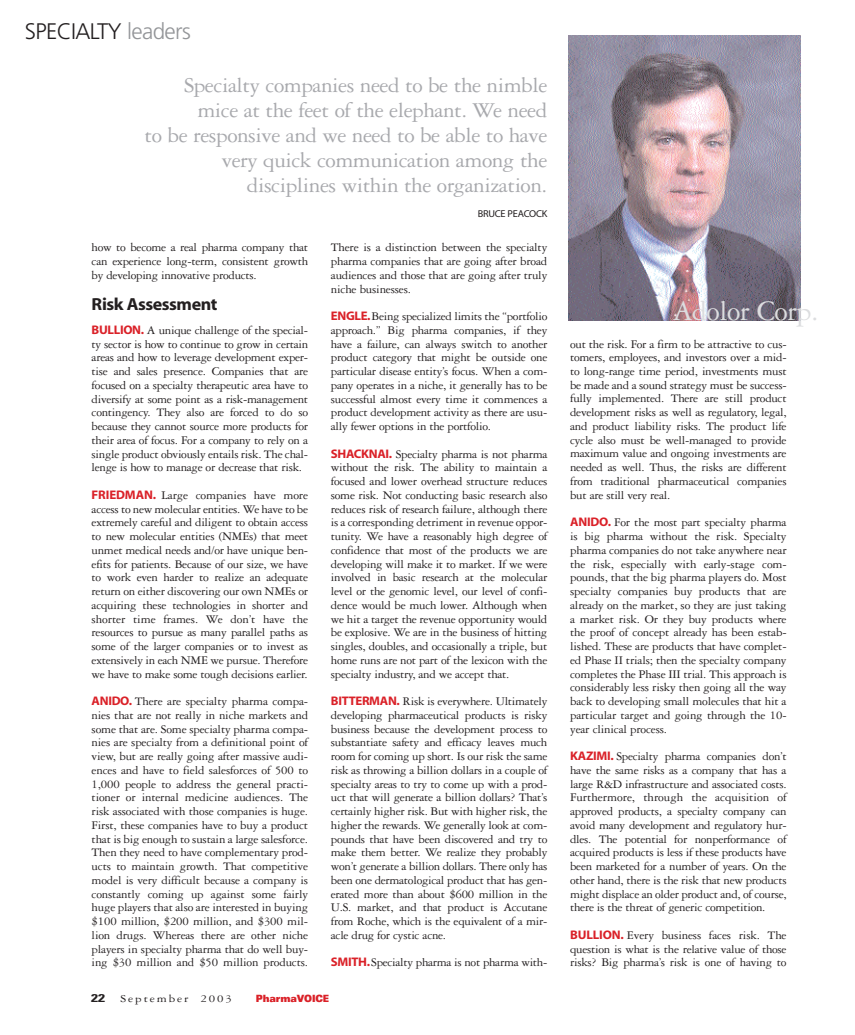
<style>
.page{position:relative;width:855px;height:1035px;background:#fff}
.page>*{position:absolute;margin:0;border:0;box-sizing:border-box;transform-origin:0 0}
.t1{font:30px "Garamond Three";letter-spacing:-.02em;color:#dcdddf}
.t2{font:22.5px/25px "Garamond Three";letter-spacing:-.02em;color:#a8a9ad;text-align:right}
.t3{font:300 22.5px "Frutiger";letter-spacing:-.03em;color:#231f20}
.t4{font:17.5px "Myriad MM 700 600";letter-spacing:-.025em;color:#231f20}
.t5{font:12.5px/13.8px "Garamond Three";letter-spacing:-.025em;color:#231f20;text-align:justify}
.t6{font:11.25px "Garamond Three";letter-spacing:.15em;color:#231f20;scale:1.15 1}
.t7{font:700 condensed 11.25px "Univers";color:#231f20;scale:1.4 1}
.t8{font:10px "Myriad MM 400 600";letter-spacing:-.02em;color:#231f20}
.t9{font:900 expanded 10px "Univers";letter-spacing:-.015em;color:#da2128;scale:.75 1}
.s1{color:#939598}
.s2{font-family:"Myriad MM 700 600";color:#da2128}
</style>
<div class="page">
<img style="left:569px;top:36px;width:231px;height:284px">
<h2 class="t3" style="left:25px;top:22px;width:168px">SPECIALTY <span class="s1">leaders</span></h2>
<h2 class="t2" style="left:145px;top:75px;width:404px">Specialty companies need to be the nimble mice at the feet of the elephant. We need<br>to be responsive and we need to be able to have very quick communication among the disciplines within the organization.</h2>
<p class="t8" style="left:478px;top:210px;width:71px">BRUCE PEACOCK</p>
<p class="t5" style="left:92px;top:242px;width:218px">how to become a real pharma company that can experience long-term, consistent growth by developing innovative products.</p>
<h3 class="t4" style="left:92px;top:297px;width:127px">Risk Assessment</h3>
<p class="t5" style="left:92px;top:324px;width:218px"><span class="s2">BULLION.</span> A unique challenge of the special&shy;ty sector is how to continue to grow in certain areas and how to leverage development exper&shy;tise and sales presence. Companies that are focused on a specialty therapeutic area have to diversify at some point as a risk-management contingency. They also are forced to do so because they cannot source more products for their area of focus. For a company to rely on a single product obviously entails risk. The chal&shy;lenge is how to manage or decrease that risk.</p>
<p class="t5" style="left:92px;top:489px;width:218px"><span class="s2">FRIEDMAN.</span> Large companies have more access to new molecular entities. We have to be extremely careful and diligent to obtain access to new molecular entities (NMEs) that meet unmet medical needs and/or have unique ben&shy;efits for patients. Because of our size, we have to work even harder to realize an adequate return on either discovering our own NMEs or acquiring these technologies in shorter and shorter time frames. We don’t have the resources to pursue as many parallel paths as some of the larger companies or to invest as extensively in each NME we pursue. Therefore we have to make some tough decisions earlier.</p>
<p class="t5" style="left:92px;top:695px;width:218px"><span class="s2">ANIDO.</span> There are specialty pharma compa&shy;nies that are not really in niche markets and some that are. Some specialty pharma compa&shy;nies are specialty from a definitional point of view, but are really going after massive audi&shy;ences and have to field salesforces of 500 to 1,000 people to address the general practi&shy;tioner or internal medicine audiences. The risk associated with those companies is huge.<br>First, these companies have to buy a product that is big enough to sustain a large salesforce.<br>Then they need to have complementary prod&shy;ucts to maintain growth. That competitive model is very difficult because a company is constantly coming up against some fairly huge players that also are interested in buying $100 million, $200 million, and $300 mil&shy;lion drugs. Whereas there are other niche players in specialty pharma that do well buy&shy;ing $30 million and $50 million products.</p>
<p class="t5" style="left:331px;top:242px;width:218px">There is a distinction between the specialty pharma companies that are going after broad audiences and those that are going after truly niche businesses.</p>
<p class="t5" style="left:331px;top:310px;width:218px"><span class="s2">ENGLE.</span>Being specialized limits the “portfolio approach.” Big pharma companies, if they have a failure, can always switch to another product category that might be outside one particular disease entity’s focus. When a com&shy;pany operates in a niche, it generally has to be successful almost every time it commences a product development activity as there are usu&shy;ally fewer options in the portfolio.</p>
<p class="t5" style="left:331px;top:448px;width:218px"><span class="s2">SHACKNAI.</span> Specialty pharma is not pharma without the risk. The ability to maintain a focused and lower overhead structure reduces some risk. Not conducting basic research also reduces risk of research failure, although there is a corresponding detriment in revenue oppor&shy;tunity. We have a reasonably high degree of confidence that most of the products we are developing will make it to market. If we were involved in basic research at the molecular level or the genomic level, our level of confi&shy;dence would be much lower. Although when we hit a target the revenue opportunity would be explosive. We are in the business of hitting singles, doubles, and occasionally a triple, but home runs are not part of the lexicon with the specialty industry, and we accept that.</p>
<p class="t5" style="left:331px;top:695px;width:218px"><span class="s2">BITTERMAN.</span> Risk is everywhere. Ultimately developing pharmaceutical products is risky business because the development process to substantiate safety and efficacy leaves much room for coming up short. Is our risk the same risk as throwing a billion dollars in a couple of specialty areas to try to come up with a prod&shy;uct that will generate a billion dollars? That’s certainly higher risk. But with higher risk, the higher the rewards. We generally look at com&shy;pounds that have been discovered and try to make them better. We realize they probably won’t generate a billion dollars. There only has been one dermatological product that has gen&shy;erated more than about $600 million in the U.S. market, and that product is Accutane from Roche, which is the equivalent of a mir&shy;acle drug for cystic acne.</p>
<p class="t5" style="left:331px;top:957px;width:218px"><span class="s2">SMITH.</span>Specialty pharma is not pharma with-</p>
<p class="t7" style="left:91px;top:994px;width:11px">22</p>
<p class="t6" style="left:121px;top:994px;width:98px">September 2003</p>
<p class="t9" style="left:256px;top:995px;width:99px">PharmaVOICE</p>
<h1 class="t1" style="left:673px;top:300px;width:147px">Adolor Corp.</h1>
<p class="t5" style="left:570px;top:338px;width:218px">out the risk. For a firm to be attractive to cus&shy;tomers, employees, and investors over a mid&shy;to long-range time period, investments must be made and a sound strategy must be success&shy;fully implemented. There are still product development risks as well as regulatory, legal, and product liability risks. The product life cycle also must be well-managed to provide maximum value and ongoing investments are needed as well. Thus, the risks are different from traditional pharmaceutical companies but are still very real.</p>
<p class="t5" style="left:570px;top:517px;width:218px"><span class="s2">ANIDO.</span> For the most part specialty pharma is big pharma without the risk. Specialty pharma companies do not take anywhere near the risk, especially with early-stage com&shy;pounds, that the big pharma players do. Most specialty companies buy products that are already on the market, so they are just taking a market risk. Or they buy products where the proof of concept already has been estab&shy;lished. These are products that have complet&shy;ed Phase II trials; then the specialty company completes the Phase III trial. This approach is considerably less risky then going all the way back to developing small molecules that hit a particular target and going through the 10- year clinical process.</p>
<p class="t5" style="left:570px;top:750px;width:218px"><span class="s2">KAZIMI.</span> Specialty pharma companies don’t have the same risks as a company that has a large R&amp;D infrastructure and associated costs.<br>Furthermore, through the acquisition of approved products, a specialty company can avoid many development and regulatory hur&shy;dles. The potential for nonperformance of acquired products is less if these products have been marketed for a number of years. On the other hand, there is the risk that new products might displace an older product and, of course, there is the threat of generic competition.</p>
<p class="t5" style="left:570px;top:929px;width:218px"><span class="s2">BULLION.</span> Every business faces risk. The question is what is the relative value of those risks? Big pharma’s risk is one of having to</p>
</div>
